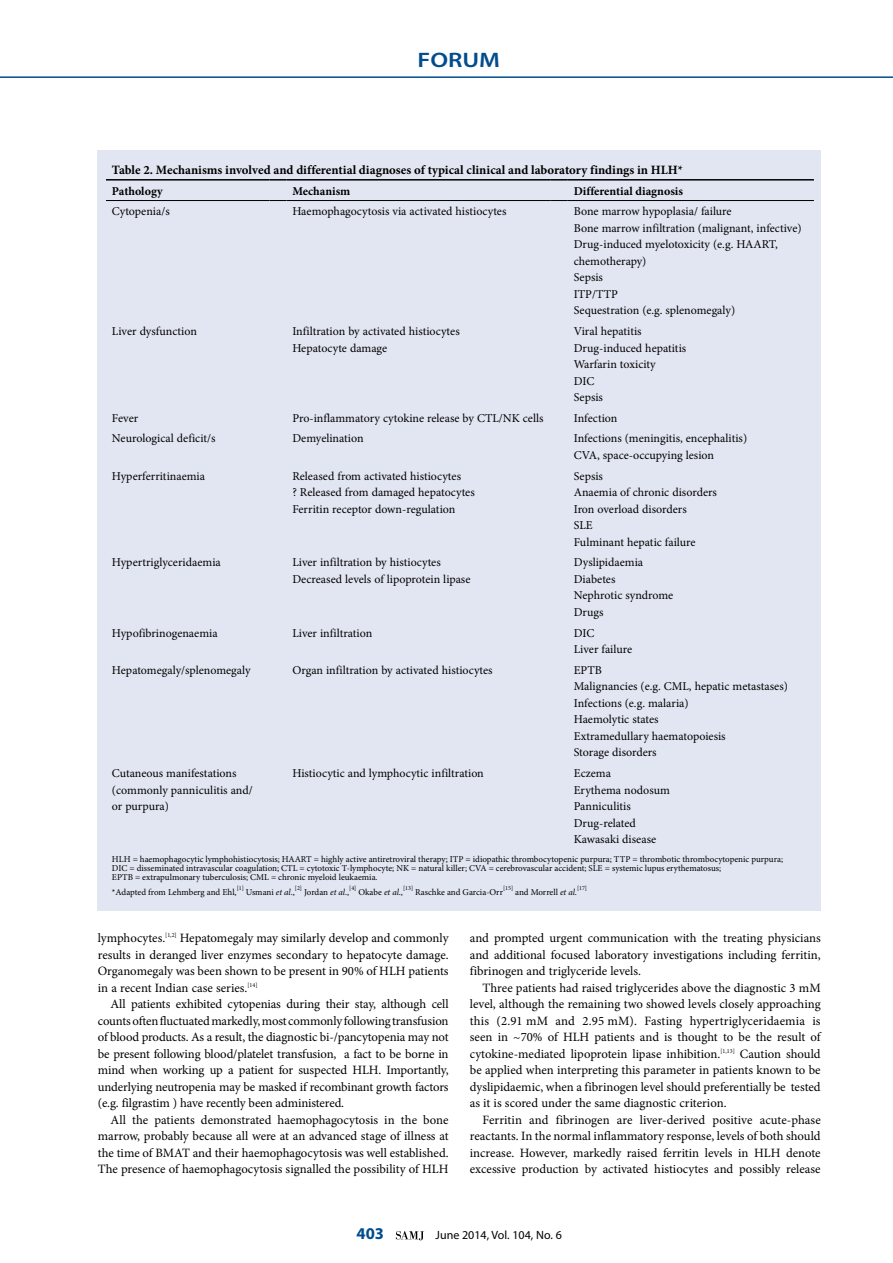
<style>
.page{position:relative;width:893px;height:1263px;background:#fff}
.page>*{position:absolute;margin:0;border:0;box-sizing:border-box;transform-origin:0 0}
.t1{font:600 21px "Myriad Pro";color:#004c8d;scale:1.2 1}
.t2{font:700 16.5px "Myriad Pro";color:#004c8d}
.t3{font:12.75px/16.5px "Minion Pro";color:#000;text-align:justify}
.t4{font:700 12.75px "Minion Pro";color:#000}
.t5{font:12px/16.5px "Minion Pro";color:#000}
.t6{font:700 12px "Minion Pro";color:#000}
.t7{font:12px "Myriad Pro";color:#000}
.t8{font:9px/9px "Minion Pro";color:#000}
.t9{font:6.15px "Minion Pro";color:#000}
.s1{font-style:italic}
</style>
<div class="page">
<hr style="left:0;top:76px;width:893px;height:2px;background:#004c8d">
<svg style="left:396px;top:1231px;width:28px;height:9px"></svg>
<div style="left:97px;top:150px;width:724px;height:761px;background:#e2e6f2"></div>
<hr style="left:106px;top:179px;width:163px;height:2px;background:#000">
<svg style="left:269px;top:179px;width:17px;height:2px"></svg>
<hr style="left:286px;top:179px;width:265px;height:2px;background:#000">
<svg style="left:551px;top:179px;width:17px;height:2px"></svg>
<hr style="left:568px;top:179px;width:246px;height:2px;background:#000">
<hr style="left:106px;top:200px;width:163px;height:1px;background:#000">
<svg style="left:269px;top:200px;width:17px;height:1px"></svg>
<hr style="left:286px;top:200px;width:265px;height:1px;background:#000">
<svg style="left:551px;top:200px;width:17px;height:1px"></svg>
<hr style="left:568px;top:200px;width:246px;height:1px;background:#000">
<h1 class="t1" style="left:418px;top:47px;width:70px">FORUM</h1>
<p class="t4" style="left:112px;top:161px;width:572px">Table 2. Mechanisms involved and differential diagnoses of typical clinical and laboratory findings in HLH*</p>
<p class="t6" style="left:112px;top:182px;width:52px">Pathology</p>
<p class="t6" style="left:292px;top:182px;width:60px">Mechanism</p>
<p class="t6" style="left:574px;top:182px;width:111px">Differential diagnosis</p>
<p class="t5" style="left:112px;top:203px;width:59px">Cytopenia/s</p>
<p class="t5" style="left:292px;top:203px;width:216px">Haemophagocytosis via activated histiocytes</p>
<p class="t5" style="left:574px;top:203px;width:229px">Bone marrow hypoplasia/ failure<br>Bone marrow infiltration (malignant, infective)<br>Drug-induced myelotoxicity (e.g. HAART, chemotherapy)<br>Sepsis<br>ITP/TTP<br>Sequestration (e.g. splenomegaly)</p>
<p class="t5" style="left:112px;top:323px;width:86px">Liver dysfunction</p>
<p class="t5" style="left:292px;top:323px;width:169px">Infiltration by activated histiocytes<br>Hepatocyte damage</p>
<p class="t5" style="left:574px;top:323px;width:114px">Viral hepatitis<br>Drug-induced hepatitis<br>Warfarin toxicity<br>DIC<br>Sepsis</p>
<p class="t5" style="left:112px;top:410px;width:28px">Fever</p>
<p class="t5" style="left:292px;top:410px;width:253px">Pro-inflammatory cytokine release by CTL/NK cells</p>
<p class="t5" style="left:574px;top:410px;width:45px">Infection</p>
<p class="t5" style="left:112px;top:430px;width:105px">Neurological deficit/s</p>
<p class="t5" style="left:292px;top:430px;width:73px">Demyelination</p>
<p class="t5" style="left:574px;top:430px;width:175px">Infections (meningitis, encephalitis)<br>CVA, space-occupying lesion</p>
<p class="t5" style="left:112px;top:468px;width:95px">Hyperferritinaemia</p>
<p class="t5" style="left:292px;top:468px;width:184px">Released from activated histiocytes<br>? Released from damaged hepatocytes<br>Ferritin receptor down-regulation</p>
<p class="t5" style="left:574px;top:468px;width:145px">Sepsis<br>Anaemia of chronic disorders<br>Iron overload disorders<br>SLE<br>Fulminant hepatic failure</p>
<p class="t5" style="left:112px;top:554px;width:110px">Hypertriglyceridaemia</p>
<p class="t5" style="left:292px;top:554px;width:180px">Liver infiltration by histiocytes<br>Decreased levels of lipoprotein lipase</p>
<p class="t5" style="left:574px;top:554px;width:101px">Dyslipidaemia<br>Diabetes<br>Nephrotic syndrome<br>Drugs</p>
<p class="t5" style="left:112px;top:625px;width:107px">Hypofibrinogenaemia</p>
<p class="t5" style="left:292px;top:625px;width:81px">Liver infiltration</p>
<p class="t5" style="left:574px;top:625px;width:60px">DIC<br>Liver failure</p>
<p class="t5" style="left:112px;top:662px;width:140px">Hepatomegaly/splenomegaly</p>
<p class="t5" style="left:292px;top:662px;width:202px">Organ infiltration by activated histiocytes</p>
<p class="t5" style="left:574px;top:662px;width:216px">EPTB<br>Malignancies (e.g. CML, hepatic metastases)<br>Infections (e.g. malaria)<br>Haemolytic states<br>Extramedullary haematopoiesis<br>Storage disorders</p>
<p class="t5" style="left:112px;top:765px;width:142px">Cutaneous manifestations (commonly panniculitis and/ or purpura)</p>
<p class="t5" style="left:292px;top:765px;width:193px">Histiocytic and lymphocytic infiltration</p>
<p class="t5" style="left:574px;top:765px;width:98px">Eczema<br>Erythema nodosum<br>Panniculitis<br>Drug-related<br>Kawasaki disease</p>
<p class="t8" style="left:112px;top:854px;width:672px">HLH = haemophagocytic lymphohistiocytosis; HAART = highly active antiretroviral therapy; ITP = idiopathic thrombocytopenic purpura; TTP = thrombotic thrombocytopenic purpura;<br>DIC = disseminated intravascular coagulation; CTL = cytotoxic T-lymphocyte; NK = natural killer; CVA = cerebrovascular accident; SLE = systemic lupus erythematosus;<br>EPTB = extrapulmonary tuberculosis; CML = chronic myeloid leukaemia.</p>
<p class="t8" style="left:112px;top:888px;width:126px">*Adapted from Lehmberg and Ehl,</p>
<p class="t9" style="left:237px;top:884px;width:9px">[1]</p>
<p class="t9" style="left:295px;top:884px;width:9px">[2]</p>
<p class="t9" style="left:349px;top:884px;width:9px">[4]</p>
<p class="t9" style="left:403px;top:884px;width:12px">[13]</p>
<p class="t9" style="left:503px;top:884px;width:12px">[15]</p>
<p class="t9" style="left:577px;top:884px;width:12px">[17]</p>
<p class="t8" style="left:246px;top:888px;width:51px">Usmani <span class="s1">et al</span>.,</p>
<p class="t8" style="left:304px;top:888px;width:47px">Jordan <span class="s1">et al</span>.,</p>
<p class="t8" style="left:358px;top:888px;width:46px">Okabe <span class="s1">et al</span>.,</p>
<p class="t8" style="left:415px;top:888px;width:89px">Raschke and Garcia-Orr</p>
<p class="t8" style="left:515px;top:888px;width:63px">and Morrell <span class="s1">et al</span>.</p>
<p class="t3" style="left:98px;top:930px;width:352px">lymphocytes.<sup>[1,2]</sup> Hepatomegaly may similarly develop and commonly results in deranged liver enzymes secondary to hepatocyte damage.<br>Organomegaly was been shown to be present in 90% of HLH patients in a recent Indian case series.<sup>[14]</sup></p>
<p class="t3" style="left:98px;top:996px;width:352px;text-indent:13px">All patients exhibited cytopenias during their stay, although cell counts often fluctuated markedly, most commonly following transfusion of blood products. As a result, the diagnostic bi-/pancytopenia may not be present following blood/platelet transfusion, a fact to be borne in mind when working up a patient for suspected HLH. Importantly, underlying neutropenia may be masked if recombinant growth factors (e.g. filgrastim ) have recently been administered.</p>
<p class="t3" style="left:98px;top:1111px;width:352px;text-indent:13px">All the patients demonstrated haemophagocytosis in the bone marrow, probably because all were at an advanced stage of illness at the time of BMAT and their haemophagocytosis was well established.<br>The presence of haemophagocytosis signalled the possibility of HLH</p>
<p class="t3" style="left:470px;top:930px;width:352px">and prompted urgent communication with the treating physicians and additional focused laboratory investigations including ferritin, fibrinogen and triglyceride levels.</p>
<p class="t3" style="left:470px;top:979px;width:352px;text-indent:13px">Three patients had raised triglycerides above the diagnostic 3 mM level, although the remaining two showed levels closely approaching this (2.91 mM and 2.95 mM). Fasting hypertriglyceridaemia is seen in ~70% of HLH patients and is thought to be the result of cytokine-mediated lipoprotein lipase inhibition.<sup>[1,13]</sup> Caution should be applied when interpreting this parameter in patients known to be dyslipidaemic, when a fibrinogen level should preferentially be tested as it is scored under the same diagnostic criterion.</p>
<p class="t3" style="left:470px;top:1111px;width:352px;text-indent:13px">Ferritin and fibrinogen are liver-derived positive acute-phase reactants. In the normal inflammatory response, levels of both should increase. However, markedly raised ferritin levels in HLH denote excessive production by activated histiocytes and possibly release</p>
<p class="t2" style="left:357px;top:1224px;width:29px">403</p>
<p class="t7" style="left:436px;top:1229px;width:128px">June 2014, Vol. 104, No. 6</p>
</div>
